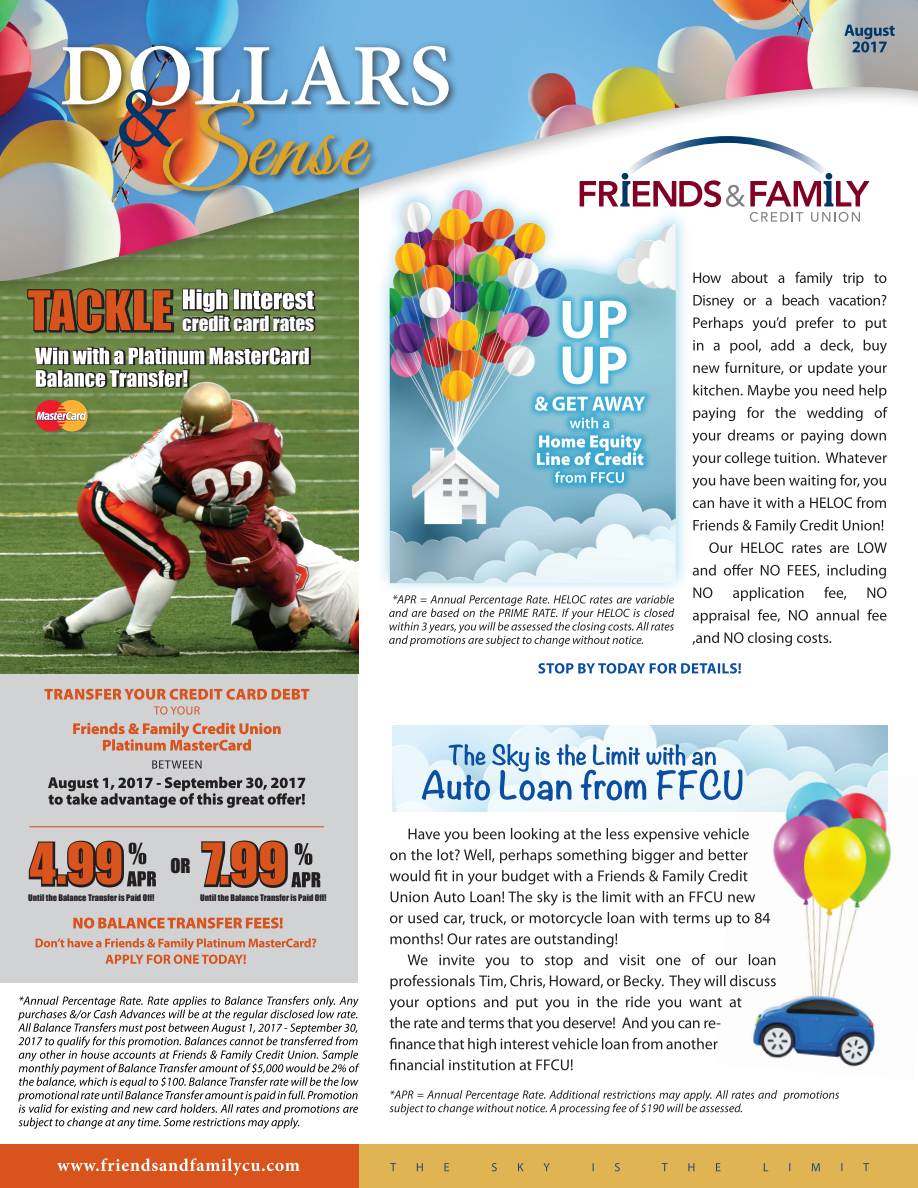
<style>
.page{position:relative;width:918px;height:1188px;background:#fff}
.page>*{position:absolute;margin:0;border:0;box-sizing:border-box;transform-origin:0 0}
.t1{font:19.35px "Impact";color:#fff}
.t2{font:18.6px "Impact";color:#231f20}
.t3{font:8.4px "Impact";color:#231f20}
</style>
<div class="page">
<img style="left:392px;top:726px;width:495px;height:85px">
<div style="left:374px;top:172px;width:317px;height:423px;background:#0097cf;opacity:.4"></div>
<img style="left:389px;top:301px;width:287px;height:282px">
<div style="left:355px;top:1145px;width:563px;height:43px;background:#e0b353"></div>
<div style="left:0;top:177px;width:357px;height:806px;background:#d1d2d4"></div>
<img style="left:0;top:301px;width:358px;height:373px">
<div style="left:0;top:0;width:918px;height:301px;background:#231f20;opacity:.32"></div>
<img style="left:0;top:0;width:918px;height:281px">
<svg style="left:580px;top:136px;width:290px;height:86px"></svg>
<div style="left:0;top:1145px;width:358px;height:43px;background:#d9531c"></div>
<svg style="left:48px;top:777px;width:257px;height:31px"></svg>
<svg style="left:152px;top:760px;width:50px;height:9px"></svg>
<svg style="left:73px;top:723px;width:208px;height:28px"></svg>
<svg style="left:154px;top:706px;width:46px;height:9px"></svg>
<svg style="left:45px;top:689px;width:264px;height:11px"></svg>
<svg style="left:36px;top:938px;width:280px;height:26px"></svg>
<svg style="left:73px;top:918px;width:210px;height:11px"></svg>
<hr style="left:29px;top:826px;width:295px;height:1px;background:#d9531c">
<svg style="left:28px;top:826px;width:128px;height:62px"></svg>
<svg style="left:201px;top:840px;width:119px;height:48px"></svg>
<div style="left:34px;top:399px;width:59px;height:38px;background:#231f20;opacity:.22"></div>
<svg style="left:35px;top:400px;width:53px;height:32px;background:#d27c50"></svg>
<svg style="left:18px;top:996px;width:342px;height:133px"></svg>
<svg style="left:27px;top:283px;width:290px;height:106px;background:#87835f"></svg>
<svg style="left:693px;top:632px;width:138px;height:14px"></svg>
<svg style="left:693px;top:609px;width:193px;height:14px"></svg>
<svg style="left:693px;top:587px;width:193px;height:14px"></svg>
<svg style="left:693px;top:564px;width:193px;height:15px"></svg>
<svg style="left:709px;top:542px;width:178px;height:11px"></svg>
<svg style="left:693px;top:519px;width:190px;height:15px"></svg>
<svg style="left:693px;top:497px;width:193px;height:11px"></svg>
<svg style="left:692px;top:474px;width:194px;height:15px"></svg>
<svg style="left:692px;top:452px;width:195px;height:14px"></svg>
<svg style="left:692px;top:429px;width:194px;height:15px"></svg>
<svg style="left:693px;top:407px;width:195px;height:14px"></svg>
<svg style="left:693px;top:384px;width:193px;height:15px"></svg>
<svg style="left:693px;top:362px;width:194px;height:14px"></svg>
<svg style="left:693px;top:339px;width:194px;height:15px"></svg>
<svg style="left:693px;top:317px;width:194px;height:14px"></svg>
<svg style="left:693px;top:294px;width:193px;height:15px"></svg>
<svg style="left:693px;top:272px;width:193px;height:14px"></svg>
<div style="left:526px;top:388px;width:127px;height:103px;background:#0097cf;opacity:.58"></div>
<svg style="left:555px;top:472px;width:69px;height:11px"></svg>
<svg style="left:537px;top:435px;width:106px;height:30px"></svg>
<svg style="left:570px;top:417px;width:39px;height:11px"></svg>
<svg style="left:535px;top:396px;width:110px;height:15px"></svg>
<svg style="left:389px;top:595px;width:285px;height:51px"></svg>
<svg style="left:390px;top:1163px;width:479px;height:8px"></svg>
<svg style="left:422px;top:744px;width:320px;height:57px"></svg>
<div style="left:554px;top:338px;width:81px;height:55px;background:#0097cf;opacity:.58"></div>
<svg style="left:563px;top:347px;width:64px;height:37px"></svg>
<div style="left:554px;top:292px;width:81px;height:55px;background:#0097cf;opacity:.58"></div>
<svg style="left:563px;top:301px;width:64px;height:37px"></svg>
<svg style="left:538px;top:663px;width:203px;height:11px"></svg>
<svg style="left:390px;top:1090px;width:449px;height:25px"></svg>
<svg style="left:390px;top:1059px;width:183px;height:11px"></svg>
<svg style="left:390px;top:1038px;width:324px;height:14px"></svg>
<svg style="left:390px;top:1017px;width:324px;height:15px"></svg>
<svg style="left:390px;top:996px;width:324px;height:15px"></svg>
<svg style="left:390px;top:975px;width:324px;height:15px"></svg>
<svg style="left:408px;top:954px;width:298px;height:15px"></svg>
<svg style="left:390px;top:933px;width:227px;height:14px"></svg>
<svg style="left:390px;top:912px;width:320px;height:15px"></svg>
<svg style="left:391px;top:891px;width:322px;height:15px"></svg>
<svg style="left:390px;top:870px;width:324px;height:15px"></svg>
<svg style="left:390px;top:849px;width:324px;height:14px"></svg>
<svg style="left:409px;top:828px;width:305px;height:15px"></svg>
<img style="left:714px;top:761px;width:178px;height:306px">
<svg style="left:57px;top:1158px;width:243px;height:17px"></svg>
<div style="left:57px;top:40px;width:402px;height:76px;background:#231f20;opacity:.75"></div>
<div style="left:160px;top:100px;width:103px;height:100px;background:#231f20;opacity:.75"></div>
<img style="left:62px;top:46px;width:387px;height:145px">
<svg style="left:844px;top:25px;width:51px;height:27px"></svg>
<p class="t1" style="left:182px;top:308px;width:134px">credit card rates</p>
<p class="t2" style="left:170px;top:852px;width:22px">OR</p>
<p class="t3" style="left:28px;top:892px;width:128px">Until the Balance Transfer is Paid Off!</p>
<p class="t3" style="left:200px;top:892px;width:128px">Until the Balance Transfer is Paid Off!</p>
</div>
